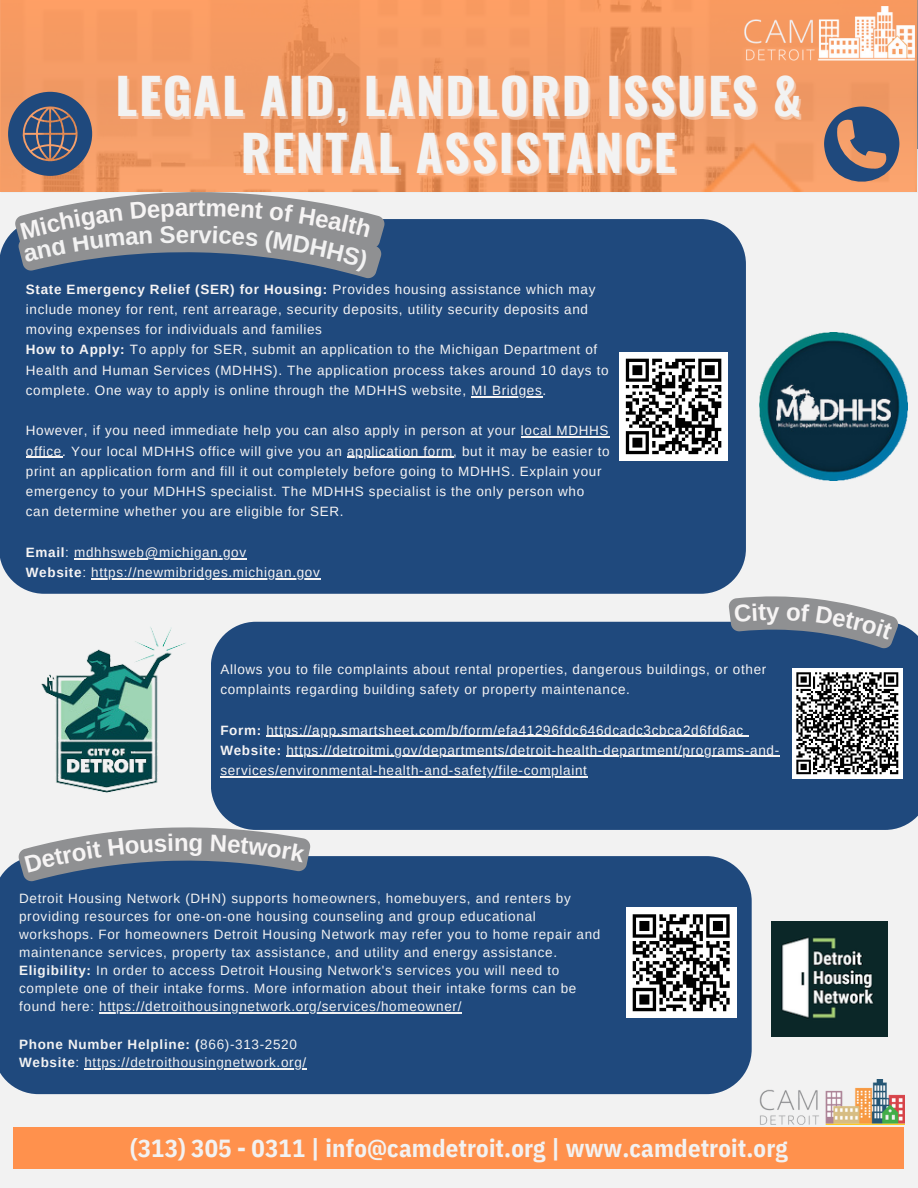
<style>
.page{position:relative;width:918px;height:1188px;background:#f2f2f2}
.page>*{position:absolute;margin:0;border:0;box-sizing:border-box;transform-origin:0 0}
.t1{font:700 49.5px/56.2px "Oswald";letter-spacing:.035em;color:#f2f2f2;text-align:center}
.t2{font:700 38.85px "Arimo";letter-spacing:.045em;color:#f6f4f4}
.t3{font:700 24.75px "IBM Plex Sans Cond";letter-spacing:.005em;color:#f2f2f2}
.t4{font:700 24px "Arimo";color:#f6f4f4}
.t5{font:700 24px "Arimo";color:#f2f2f2}
.t6{font:13.5px/20.2px "Arimo";letter-spacing:.05em;color:#f6f4f4}
.t7{font:13.5px/18px "Arimo";letter-spacing:.05em;color:#f2f2f2}
.s1{font-weight:700}
</style>
<div class="page">
<div style="left:0;top:219px;width:746px;height:375px;background:#1f497d;border-radius:45px"></div>
<div style="left:0;top:856px;width:752px;height:238px;background:#1f497d"></div>
<img style="left:759px;top:332px;width:149px;height:149px">
<img style="left:772px;top:921px;width:116px;height:116px">
<hr style="left:99px;top:1012px;width:363px;height:1px;background:#f2f2f2">
<hr style="left:84px;top:1069px;width:223px;height:1px;background:#f2f2f2">
<svg style="left:0;top:0;width:917px;height:191px;background:#f29962"></svg>
<img style="left:742px;top:6px;width:172px;height:57px">
<svg style="left:824px;top:107px;width:75px;height:85px;background:#817074"></svg>
<div style="left:14px;top:1127px;width:890px;height:42px;background:#ff914d"></div>
<img style="left:759px;top:1080px;width:145px;height:45px">
<hr style="left:471px;top:396px;width:72px;height:1px;background:#f6f4f4">
<hr style="left:521px;top:437px;width:88px;height:1px;background:#f6f4f4">
<hr style="left:26px;top:457px;width:36px;height:1px;background:#f6f4f4">
<hr style="left:347px;top:457px;width:106px;height:1px;background:#f6f4f4">
<hr style="left:74px;top:558px;width:173px;height:1px;background:#f6f4f4">
<hr style="left:91px;top:578px;width:230px;height:1px;background:#f6f4f4">
<div style="left:619px;top:352px;width:109px;height:109px;background:#fff"></div>
<svg style="left:625px;top:358px;width:97px;height:97px"></svg>
<div style="left:626px;top:908px;width:110px;height:110px;background:#fff"></div>
<svg style="left:632px;top:914px;width:98px;height:98px"></svg>
<div style="left:211px;top:622px;width:707px;height:208px;background:#1f497d"></div>
<img style="left:41px;top:627px;width:145px;height:166px">
<hr style="left:266px;top:736px;width:478px;height:1px;background:#f6f4f4">
<hr style="left:286px;top:756px;width:494px;height:1px;background:#f6f4f4">
<hr style="left:220px;top:776px;width:368px;height:1px;background:#f6f4f4">
<div style="left:792px;top:668px;width:110px;height:110px;background:#fff"></div>
<svg style="left:796px;top:672px;width:103px;height:103px"></svg>
<svg style="left:18px;top:822px;width:293px;height:60px"></svg>
<svg style="left:8px;top:92px;width:376px;height:186px;background:#ae8c7d"></svg>
<svg style="left:726px;top:596px;width:174px;height:54px;background:#7b8797"></svg>
<h1 class="t1" style="left:115px;top:66px;width:687px">LEGAL AID, LANDLORD ISSUES &amp;<br>RENTAL ASSISTANCE</h1>
<p class="t2" style="left:390px;top:73px;width:510px">Issues/Rental Assistance</p>
<h3 class="t5" style="left:176px;top:221px;width:15px">e</h3>
<h3 class="t4" style="left:198px;top:194px;width:10px">t</h3>
<p class="t6" style="left:26px;top:279px;width:584px"><span class="s1">State Emergency Relief (SER) for Housing:</span> Provides housing assistance which may include money for rent, rent arrearage, security deposits, utility security deposits and moving expenses for individuals and families<br><span class="s1">How to Apply:</span> To apply for SER, submit an application to the Michigan Department of Health and Human Services (MDHHS). The application process takes around 10 days to complete. One way to apply is online through the MDHHS website, MI Bridges.</p>
<p class="t6" style="left:26px;top:421px;width:585px">However, if you need immediate help you can also apply in person at your local MDHHS office. Your local MDHHS office will give you an application form, but it may be easier to print an application form and fill it out completely before going to MDHHS. Explain your emergency to your MDHHS specialist. The MDHHS specialist is the only person who can determine whether you are eligible for SER.</p>
<p class="t6" style="left:26px;top:542px;width:296px"><span class="s1">Email</span>: mdhhsweb@michigan.gov<br><span class="s1">Website</span>: https://newmibridges.michigan.gov</p>
<h3 class="t4" style="left:766px;top:598px;width:15px">y</h3>
<p class="t6" style="left:220px;top:659px;width:548px">Allows you to file complaints about rental properties, dangerous buildings, or other complaints regarding building safety or property maintenance.</p>
<p class="t6" style="left:220px;top:720px;width:560px"><span class="s1">Form:</span> https://app.smartsheet.com/b/form/efa41296fdc646dcadc3cbca2d6fd6ac<br><span class="s1">Website:</span> https://detroitmi.gov/departments/detroit-health-department/programs-and&shy;services/environmental-health-and-safety/file-complaint</p>
<p class="t7" style="left:19px;top:890px;width:583px">Detroit Housing Network (DHN) supports homeowners, homebuyers, and renters by providing resources for one-on-one housing counseling and group educational workshops. For homeowners Detroit Housing Network may refer you to home repair and maintenance services, property tax assistance, and utility and energy assistance.</p>
<p class="t7" style="left:19px;top:962px;width:559px"><span class="s1">Eligibility:</span> In order to access Detroit Housing Network's services you will need to complete one of their intake forms. More information about their intake forms can be found here: https://detroithousingnetwork.org/services/homeowner/</p>
<p class="t7" style="left:19px;top:1036px;width:289px"><span class="s1">Phone Number Helpline: (</span>866)-313-2520<br><span class="s1">Website</span>: https://detroithousingnetwork.org/</p>
<h3 class="t3" style="left:130px;top:1132px;width:659px">(313) 305 - 0311 | info@camdetroit.org | www.camdetroit.org</h3>
</div>
